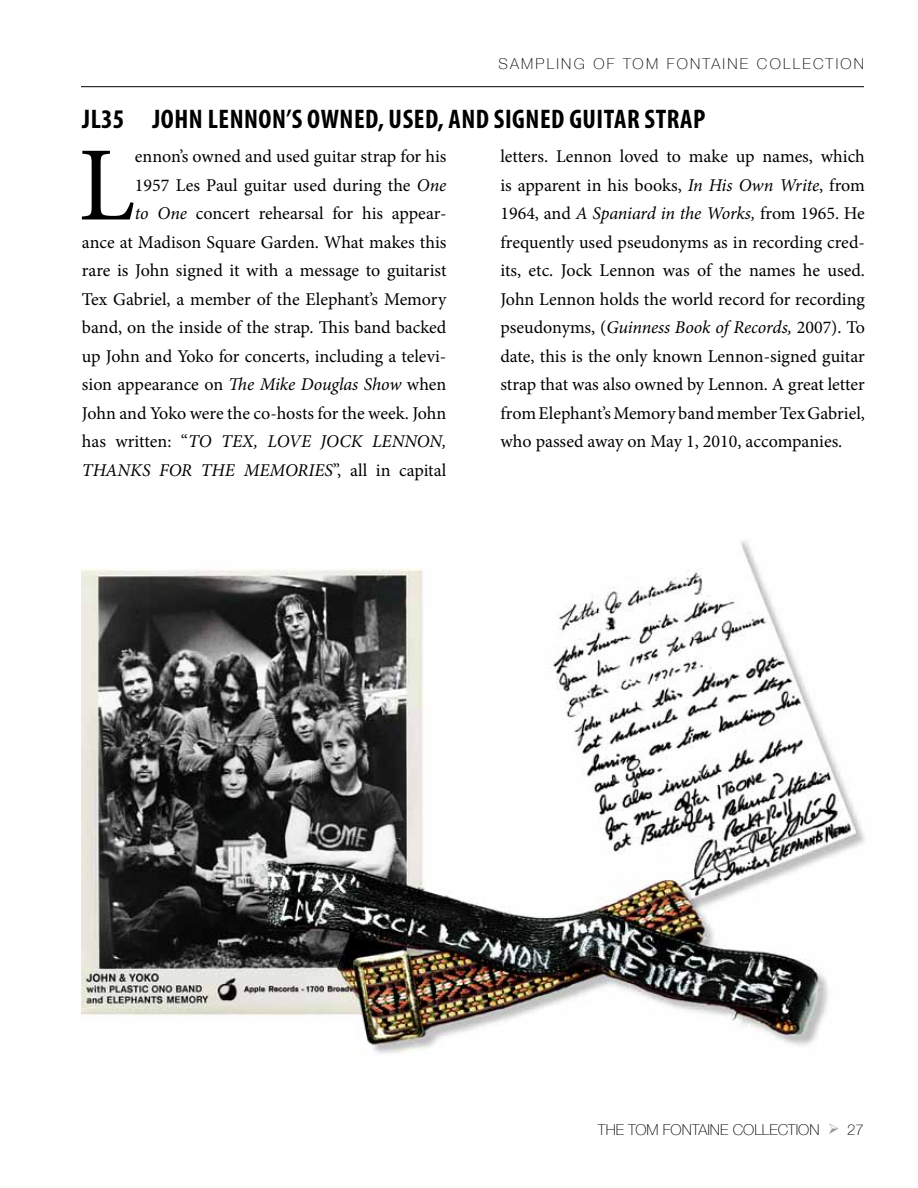
<style>
.page{position:relative;width:918px;height:1188px;background:#fff}
.page>*{position:absolute;margin:0;border:0;box-sizing:border-box;transform-origin:0 0}
.t1{font:105.75px "Minion Pro";color:#000}
.t2{font:700 condensed 27px "Myriad Pro";letter-spacing:.02em;color:#000}
.t3{font:18px/28.5px "Minion Pro";letter-spacing:-.005em;color:#000;text-align:right}
.t4{font:100 15px "Helvetica Neue";letter-spacing:.15em;color:#000}
.t5{font:100 15px "Helvetica Neue";color:#000}
.s1{font-style:italic}
.s2{color:#939598}
</style>
<div class="page">
<hr style="left:81px;top:86px;width:783px;height:1px;background:#000">
<img style="left:81px;top:540px;width:784px;height:513px">
<p class="t4" style="left:498px;top:52px;width:367px">SAMPLING OF TOM FONTAINE COLLECTION</p>
<h2 class="t2" style="left:82px;top:102px;width:623px">JL35 JOHN LENNON’S OWNED, USED, AND SIGNED GU ITAR STRAP</h2>
<h1 class="t1" style="left:78px;top:115px;width:58px">L</h1>
<p class="t3" style="left:82px;top:143px;width:366px">ennon’s owned and used guitar strap for his<br>1957 Les Paul guitar used during the <span class="s1">One<br>to One</span> concert rehearsal for his appear-<br>ance at Madison Square Garden. What makes this rare is John signed it with a message to guitarist Tex Gabriel, a member of the Elephant’s Memory band, on the inside of the strap. This band backed up John and Yoko for concerts, including a televi&shy;sion appearance on <span class="s1">The Mike Douglas Show</span> when John and Yoko were the co-hosts for the week. John has written: “<span class="s1">TO TEX, LOVE JOCK LENNON, THANKS FOR THE MEMORIES</span>”, all in capital</p>
<p class="t3" style="left:500px;top:143px;width:366px;text-align:justify">letters. Lennon loved to make up names, which is apparent in his books, <span class="s1">In His Own Write</span>, from 1964, and <span class="s1">A Spaniard in the Works,</span> from 1965. He frequently used pseudonyms as in recording cred&shy;its, etc. Jock Lennon was of the names he used.<br>John Lennon holds the world record for recording pseudonyms, (<span class="s1">Guinness Book of Records,</span> 2007). To date, this is the only known Lennon-signed guitar strap that was also owned by Lennon. A great letter from Elephant’s Memory band member Tex Gabriel, who passed away on May 1, 2010, accompanies.</p>
<p class="t5" style="left:598px;top:1118px;width:268px">THE TOM FONTAINE COLLECTION <span class="s2">➢</span> 27</p>
</div>
